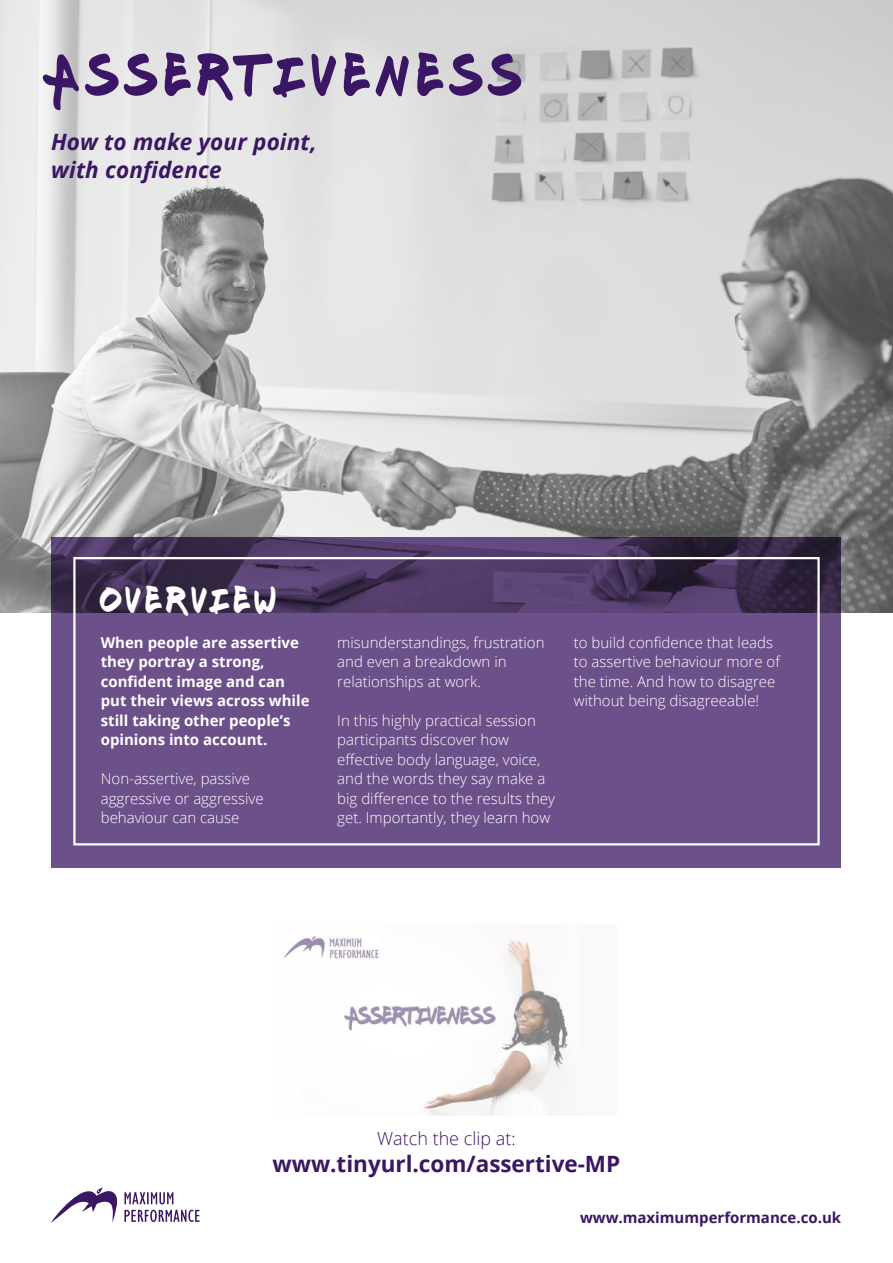
<style>
.page{position:relative;width:893px;height:1263px;background:#fff}
.page>*{position:absolute;margin:0;border:0;box-sizing:border-box;transform-origin:0 0}
.t1{font:60px "Fresh Marker";letter-spacing:.175em;color:#3b1664}
.t2{font:37.5px "Fresh Marker";letter-spacing:.18em;color:#fff}
.t3{font:italic 700 22.5px/28.5px "Open Sans";letter-spacing:.005em;color:#3b1664}
.t4{font:700 22.5px "Open Sans";color:#3b1664}
.t5{font:300 18px "Open Sans";color:#3b1664}
.t6{font:300 15px/19.5px "Open Sans";color:#fff}
.t7{font:700 15px/19.5px "Open Sans";color:#fff}
.t8{font:700 15px "Open Sans";color:#3b1664}
</style>
<div class="page">
<img style="left:0;top:0;width:893px;height:613px">
<svg style="left:52px;top:536px;width:789px;height:331px;background:#634a7f"></svg>
<div style="left:73px;top:557px;width:747px;height:288px;border:2px solid #fff"></div>
<svg style="left:124px;top:1192px;width:49px;height:12px"></svg>
<svg style="left:124px;top:1210px;width:76px;height:12px"></svg>
<svg style="left:51px;top:1187px;width:67px;height:36px"></svg>
<img style="left:283px;top:936px;width:285px;height:179px">
<h1 class="t1" style="left:51px;top:51px;width:470px">Assertiveness</h1>
<h3 class="t3" style="left:51px;top:130px;width:267px">How to make your point, with confidence</h3>
<h2 class="t2" style="left:101px;top:585px;width:175px">overview</h2>
<p class="t7" style="left:101px;top:634px;width:210px">When people are assertive they portray a strong, confident image and can put their views across while still taking other people’s opinions into account.</p>
<p class="t6" style="left:101px;top:771px;width:164px">Non-assertive, passive aggressive or aggressive behaviour can cause</p>
<p class="t6" style="left:337px;top:634px;width:209px">misunderstandings, frustration and even a breakdown in relationships at work.</p>
<p class="t6" style="left:337px;top:712px;width:219px">In this highly practical session participants discover how effective body language, voice, and the words they say make a big difference to the results they get. Importantly, they learn how</p>
<p class="t6" style="left:574px;top:632px;width:208px">to build confidence that leads to assertive behaviour more of the time. And how to disagree without being disagreeable!</p>
<p class="t5" style="left:377px;top:1131px;width:140px">Watch the clip at:</p>
<h3 class="t4" style="left:273px;top:1148px;width:349px">www.tinyurl.com/assertive-MP</h3>
<p class="t8" style="left:580px;top:1207px;width:263px">www.maximumperformance.co.uk</p>
</div>
